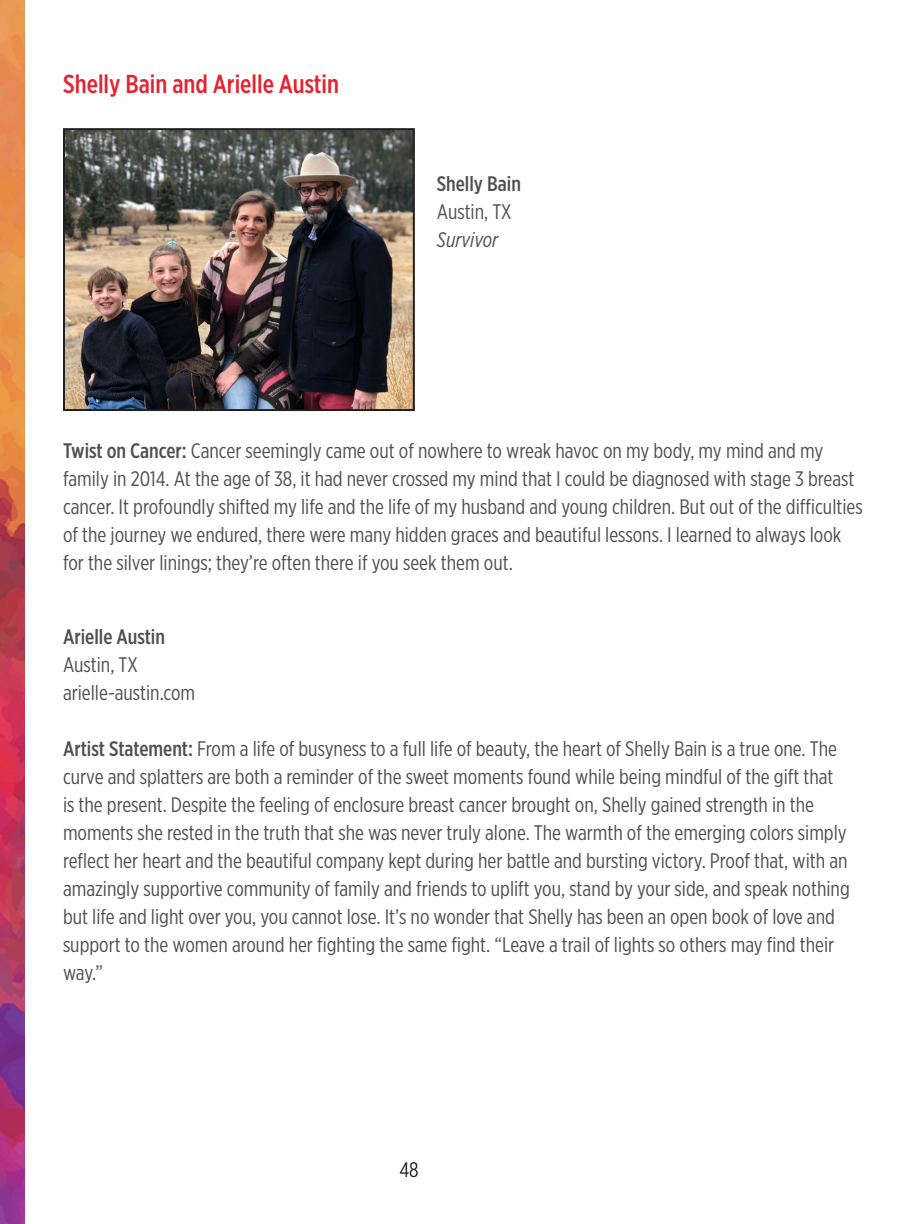
<style>
.page{position:relative;width:900px;height:1224px;background:#fff}
.page>*{position:absolute;margin:0;border:0;box-sizing:border-box;transform-origin:0 0}
.t1{font:500 26px "Gotham X Narrow";color:#e62130}
.Subhead{font:21px/28px "Gotham X Narrow";color:#504f51}
.t2{font:500 21px "Gotham X Narrow";color:#504f51}
.t3{font:italic 21px "Gotham X Narrow";color:#504f51}
.t4{font:21px "Gotham X Narrow";color:#231f20}
.s1{font-weight:500}
</style>
<div class="page">
<img style="left:0;top:0;width:25px;height:1224px">
<img style="left:66px;top:131px;width:346px;height:277px">
<div style="left:63px;top:128px;width:352px;height:283px;border:2px solid #231f20"></div>
<p class="t1" style="left:63px;top:68px;width:277px">Shelly Bain and Arielle Austin</p>
<p class="t2" style="left:437px;top:171px;width:86px">Shelly Bain</p>
<p class="Subhead" style="left:437px;top:197px;width:76px">Austin, TX</p>
<p class="t3" style="left:437px;top:227px;width:63px">Survivor</p>
<p class="Subhead" style="left:63px;top:436px;width:801px"><span class="s1">Twist on Cancer:</span> Cancer seemingly came out of nowhere to wreak havoc on my body, my mind and my family in 2014. At the age of 38, it had never crossed my mind that I could be diagnosed with stage 3 breast cancer. It profoundly shifted my life and the life of my husband and young children. But out of the difficulties of the journey we endured, there were many hidden graces and beautiful lessons. I learned to always look for the silver linings; they’re often there if you seek them out.</p>
<p class="t2" style="left:63px;top:624px;width:104px">Arielle Austin</p>
<p class="Subhead" style="left:63px;top:650px;width:76px">Austin, TX</p>
<p class="Subhead" style="left:63px;top:678px;width:134px">arielle-austin.com</p>
<p class="Subhead" style="left:63px;top:734px;width:788px"><span class="s1">Artist Statement:</span> From a life of busyness to a full life of beauty, the heart of Shelly Bain is a true one. The curve and splatters are both a reminder of the sweet moments found while being mindful of the gift that is the present. Despite the feeling of enclosure breast cancer brought on, Shelly gained strength in the moments she rested in the truth that she was never truly alone. The warmth of the emerging colors simply reflect her heart and the beautiful company kept during her battle and bursting victory. Proof that, with an amazingly supportive community of family and friends to uplift you, stand by your side, and speak nothing but life and light over you, you cannot lose. It’s no wonder that Shelly has been an open book of love and support to the women around her fighting the same fight. “Leave a trail of lights so others may find their way.”</p>
<p class="t4" style="left:399px;top:1158px;width:21px">48</p>
</div>
